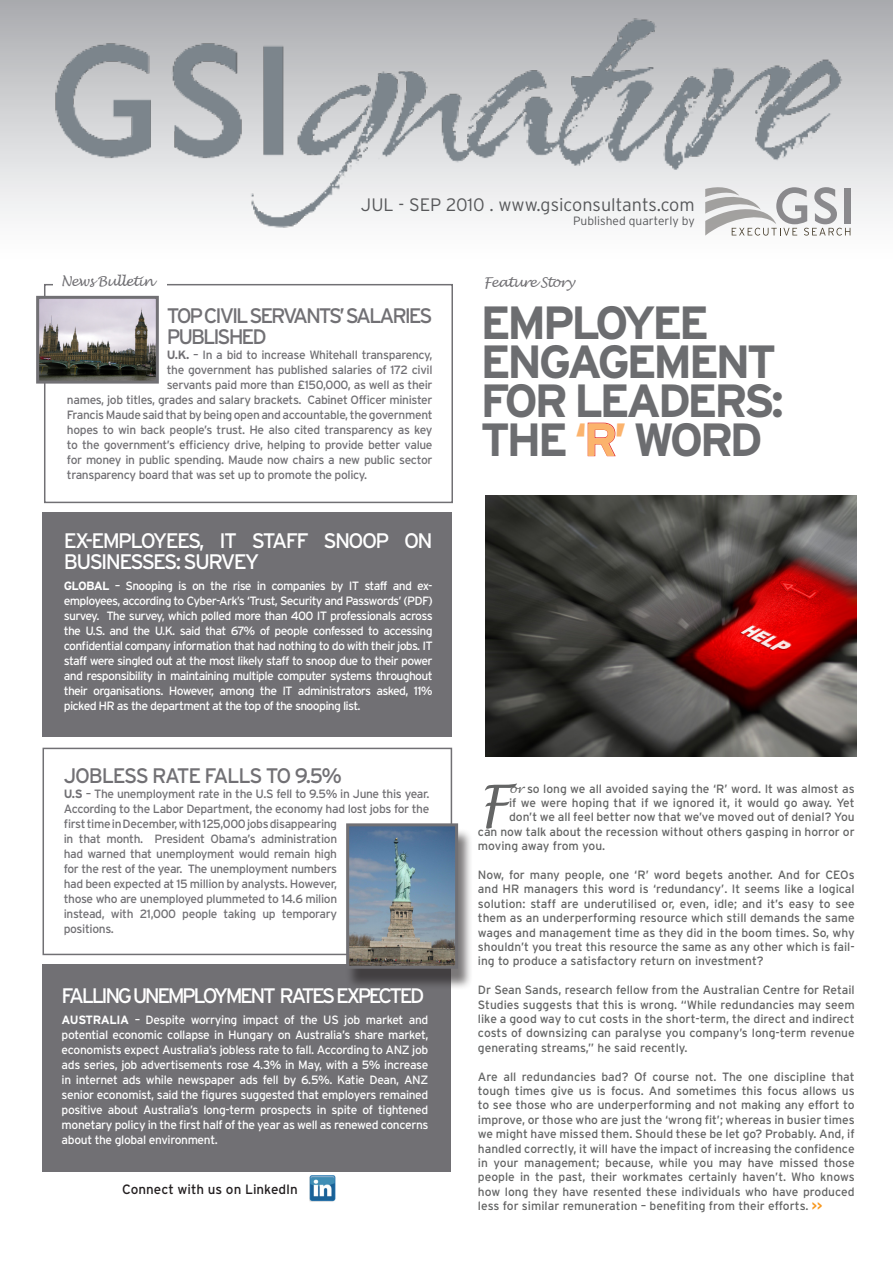
<style>
.page{position:relative;width:893px;height:1263px;background:#fff}
.page>*{position:absolute;margin:0;border:0;box-sizing:border-box;transform-origin:0 0}
.t1{font:italic 50.7px "Lucida Handwriting";color:#646565}
.t2{font:700 46.5px/39px "Interstate";letter-spacing:-.08em;color:#6c6d70}
.t3{font:21px "Interstate";letter-spacing:-.12em;color:#fff}
.t4{font:21px/21px "Interstate";letter-spacing:-.1em;color:#717074}
.t5{font:300 18px "Interstate";color:#57585a}
.t6{font:italic 13.5px "Lucida Handwriting";letter-spacing:-.06em;color:#717074}
.t7{font:13.5px "Interstate";color:#231f20}
.t8{font:12px/14.4px "Interstate";color:#646565;text-align:justify}
.t9{font:12px/15px "Interstate";letter-spacing:-.03em;color:#fff;text-align:justify}
.t10{font:12px/15px "Interstate";letter-spacing:-.03em;color:#717074}
.t11{font:300 12px "Interstate";color:#57585a}
.t12{font:700 12px "Interstate";color:#fff}
.s1{font-weight:700}
.s2{color:#fbb36d}
.s3{font-family:"Lucida Handwriting";font-style:italic}
.s4{font-weight:700;color:#f7971d}
</style>
<div class="page">
<div style="left:0;top:0;width:893px;height:264px;background:linear-gradient(to bottom,#abadb1,#fff)"></div>
<svg style="left:705px;top:231px;width:145px;height:5px"></svg>
<img style="left:17px;top:16px;width:864px;height:215px">
<div style="left:43px;top:748px;width:409px;height:207px;border:2px solid #717074"></div>
<div style="left:44px;top:284px;width:409px;height:219px;border:1px solid #717074"></div>
<div style="left:43px;top:513px;width:409px;height:224px;background:#717074"></div>
<div style="left:43px;top:964px;width:408px;height:208px;background:#717074"></div>
<svg style="left:587px;top:422px;width:29px;height:34px"></svg>
<div style="left:53px;top:275px;width:114px;height:11px;background:#fff"></div>
<img style="left:40px;top:300px;width:115px;height:80px">
<div style="left:36px;top:296px;width:123px;height:88px;border:3px solid #717074"></div>
<img style="left:485px;top:496px;width:371px;height:260px">
<div style="left:345px;top:828px;width:134px;height:169px;background:#231f20;opacity:.6"></div>
<img style="left:350px;top:827px;width:104px;height:138px">
<div style="left:346px;top:823px;width:112px;height:146px;border:3px solid #717074"></div>
<img style="left:309px;top:1175px;width:26px;height:27px">
<p class="t5" style="left:361px;top:194px;width:335px">JuL - SEP 2010 . www.gsiconsultants.com</p>
<p class="t11" style="left:573px;top:214px;width:123px">Published quarterly by</p>
<p class="t6" style="left:61px;top:273px;width:95px">News Bulletin</p>
<p class="t6" style="left:483px;top:274px;width:92px">Feature Story</p>
<p class="t4" style="left:167px;top:304px;width:267px">TOP CIVIL SERVANTS’SALARIES<br>PUBLISHED</p>
<p class="t10" style="left:167px;top:347px;width:267px"><span class="s1">U.K.</span> – In a bid to increase Whitehall transparency,</p>
<p class="t10" style="left:167px;top:362px;width:267px">the government has published salaries of 172 civil</p>
<p class="t10" style="left:167px;top:377px;width:267px">servants paid more than £150,000, as well as their</p>
<p class="t10" style="left:67px;top:392px;width:367px">names, job titles, grades and salary brackets. Cabinet Officer minister</p>
<p class="t10" style="left:67px;top:407px;width:367px">Francis Maude said that by being open and accountable, the government</p>
<p class="t10" style="left:67px;top:422px;width:367px">hopes to win back people’s trust. He also cited transparency as key</p>
<p class="t10" style="left:67px;top:437px;width:367px">to the government’s efficiency drive, helping to provide better value</p>
<p class="t10" style="left:67px;top:452px;width:367px">for money in public spending. Maude now chairs a new public sector</p>
<p class="t10" style="left:67px;top:467px;width:302px">transparency board that was set up to promote the policy.</p>
<p class="t3" style="left:64px;top:529px;width:41px">Ex-employees</p>
<p class="t3" style="left:199px;top:529px;width:65px">, it staff</p>
<p class="t3" style="left:324px;top:529px;width:14px">snoop</p>
<p class="t3" style="left:404px;top:529px;width:14px">on</p>
<p class="t3" style="left:64px;top:550px;width:13px">businesses</p>
<p class="t3" style="left:176px;top:550px;width:22px">: survey</p>
<p class="t12" style="left:64px;top:579px;width:9px">GLO</p>
<p class="t9" style="left:64px;top:578px;width:371px;text-indent:22px"><span class="s1">BAL</span> – Snooping is on the rise in companies by IT staff and ex&shy;employees, according to Cyber-Ark’s ‘Trust, Security and Passwords’ (PDF) survey. The survey, which polled more than 400 IT professionals across the U.S. and the U.K. said that 67% of people confessed to accessing confidential company information that had nothing to do with their jobs. IT staff were singled out at the most likely staff to snoop due to their power and responsibility in maintaining multiple computer systems throughout their organisations. However, among the IT administrators asked, 11% picked HR as the department at the top of the snooping list.</p>
<p class="t4" style="left:64px;top:765px;width:25px">Jobless</p>
<p class="t4" style="left:152px;top:765px;width:13px">rate</p>
<p class="t4" style="left:205px;top:765px;width:12px">falls</p>
<p class="t4" style="left:266px;top:765px;width:78px">to 9.5%</p>
<p class="t10" style="left:64px;top:787px;width:367px"><span class="s1">U.S</span> – The unemployment rate in the U.S fell to 9.5% in June this year.<br>According to the Labor Department, the economy had lost jobs for the first time in December, with 125,000 jobs disappearing<br>in that month. President Obama’s administration<br>had warned that unemployment would remain high<br>for the rest of the year. The unemployment numbers<br>had been expected at 15 million by analysts. However,<br>those who are unemployed plummeted to 14.6 milion<br>instead, with 21,000 people taking up temporary<br>positions.</p>
<p class="t3" style="left:62px;top:984px;width:364px">FALLING UNEMPLOYMENT RATES EXPECTED</p>
<p class="t12" style="left:62px;top:1013px;width:33px">AUSTRAL</p>
<p class="t9" style="left:62px;top:1012px;width:368px;text-indent:55px"><span class="s1">IA</span> – Despite worrying impact of the US job market and potential economic collapse in Hungary on Australia’s share market, economists expect Australia’s jobless rate to fall. According to ANZ job ads series, job advertisements rose 4.3% in May, with a 5% increase in internet ads while newspaper ads fell by 6.5%. Katie Dean, ANZ senior economist, said the figures suggested that employers remained positive about Australia’s long-term prospects in spite of tightened monetary policy in the first half of the year as well as renewed concerns about the global environment.</p>
<p class="t7" style="left:122px;top:1181px;width:177px">Connect with us on LinkedIn</p>
<p class="t2" style="left:480px;top:302px;width:230px">EMPLOYEE</p>
<p class="t2" style="left:480px;top:341px;width:305px">ENGAGEMENT<br>FOR LEADERS:<br>THE <span class="s2">‘R’</span> WORD</p>
<p class="t1" style="left:478px;top:773px;width:33px">F</p>
<p class="t8" style="left:509px;top:781px;width:347px"><span class="s3">or</span> so long we all avoided saying the ‘R’ word. It was almost as</p>
<p class="t8" style="left:509px;top:795px;width:347px">if we were hoping that if we ignored it, it would go away. Yet</p>
<p class="t8" style="left:509px;top:810px;width:347px">don’t we all feel better now that we’ve moved out of denial? You</p>
<p class="t8" style="left:478px;top:824px;width:378px">can now talk about the recession without others gasping in horror or</p>
<p class="t8" style="left:478px;top:839px;width:129px">moving away from you.</p>
<p class="t8" style="left:478px;top:867px;width:378px">Now, for many people, one ‘R’ word begets another. And for CEOs and HR managers this word is ‘redundancy’. It seems like a logical solution: staff are underutilised or, even, idle; and it’s easy to see them as an underperforming resource which still demands the same wages and management time as they did in the boom times. So, why shouldn’t you treat this resource the same as any other which is fail&shy;ing to produce a satisfactory return on investment?</p>
<p class="t8" style="left:478px;top:983px;width:378px">Dr Sean Sands, research fellow from the Australian Centre for Retail Studies suggests that this is wrong. “While redundancies may seem like a good way to cut costs in the short-term, the direct and indirect costs of downsizing can paralyse you company’s long-term revenue generating streams,” he said recently.</p>
<p class="t8" style="left:478px;top:1069px;width:378px">Are all redundancies bad? Of course not. The one discipline that tough times give us is focus. And sometimes this focus allows us to see those who are underperforming and not making any effort to improve, or those who are just the ‘wrong fit’; whereas in busier times we might have missed them. Should these be let go? Probably. And, if handled correctly, it will have the impact of increasing the confidence in your management; because, while you may have missed those people in the past, their workmates certainly haven’t. Who knows how long they have resented these individuals who have produced less for similar remuneration – benefiting from their efforts. <span class="s4">&gt;&gt;</span></p>
</div>
